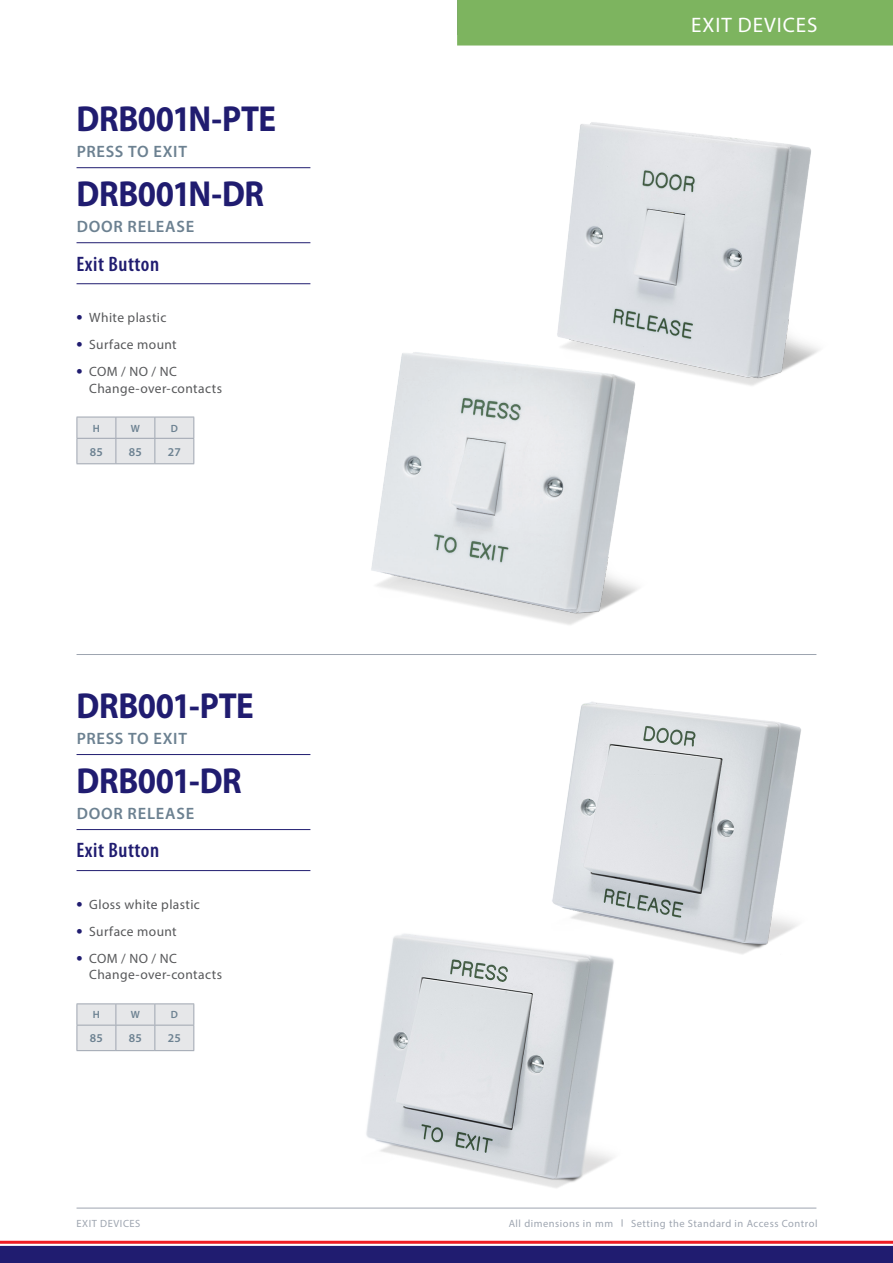
<style>
.page{position:relative;width:893px;height:1263px;background:#fff}
.page>*{position:absolute;margin:0;border:0;box-sizing:border-box;transform-origin:0 0}
.t1{font:700 36.3px "Myriad Pro";letter-spacing:-.015em;color:#201c70;scale:.91 1}
.t2{font:600 condensed 21px "Myriad Pro";letter-spacing:.025em;color:#201c70}
.t3{font:21px "Myriad Pro";letter-spacing:.045em;color:#fff}
.t4{font:600 16.5px "Myriad Pro";letter-spacing:.045em;color:#6c8191}
.t5{font:13.5px/16.5px "Myriad Pro";letter-spacing:.03em;color:#57585a}
.t6{font:600 12px "Myriad Pro";letter-spacing:.025em;color:#6c8191}
.t7{font:10.5px "Myriad Pro";letter-spacing:.05em;color:#9ea5b0}
.t8{font:600 10.5px "Myriad Pro";color:#6c8191}
.s1{font-weight:700;font-size:18px;color:#201c70}
</style>
<div class="page">
<div style="left:457px;top:0;width:436px;height:46px;background:#7db45f"></div>
<hr style="left:77px;top:654px;width:739px;height:1px;background:#9ea5b0">
<img style="left:552px;top:702px;width:249px;height:252px">
<img style="left:366px;top:927px;width:263px;height:261px">
<hr style="left:77px;top:754px;width:233px;height:1px;background:#201c70">
<hr style="left:77px;top:829px;width:233px;height:1px;background:#201c70">
<hr style="left:77px;top:870px;width:233px;height:1px;background:#201c70">
<svg style="left:77px;top:1004px;width:117px;height:46px"></svg>
<hr style="left:77px;top:1050px;width:39px;height:1px;background:#9ea5b0">
<hr style="left:116px;top:1050px;width:39px;height:1px;background:#9ea5b0">
<hr style="left:155px;top:1050px;width:39px;height:1px;background:#9ea5b0">
<hr style="left:77px;top:1003px;width:39px;height:1px;background:#9ea5b0">
<hr style="left:116px;top:1003px;width:39px;height:1px;background:#9ea5b0">
<hr style="left:155px;top:1003px;width:39px;height:1px;background:#9ea5b0">
<img style="left:561px;top:122px;width:258px;height:264px">
<img style="left:371px;top:300px;width:327px;height:325px">
<hr style="left:77px;top:167px;width:233px;height:1px;background:#201c70">
<hr style="left:77px;top:242px;width:233px;height:1px;background:#201c70">
<hr style="left:77px;top:283px;width:233px;height:1px;background:#201c70">
<svg style="left:77px;top:418px;width:117px;height:45px"></svg>
<hr style="left:77px;top:463px;width:39px;height:1px;background:#9ea5b0">
<hr style="left:116px;top:463px;width:39px;height:1px;background:#9ea5b0">
<hr style="left:155px;top:463px;width:39px;height:1px;background:#9ea5b0">
<hr style="left:77px;top:417px;width:39px;height:1px;background:#9ea5b0">
<hr style="left:116px;top:417px;width:39px;height:1px;background:#9ea5b0">
<hr style="left:155px;top:417px;width:39px;height:1px;background:#9ea5b0">
<hr style="left:0;top:1241px;width:893px;height:3px;background:#ee1d23">
<div style="left:0;top:1246px;width:893px;height:17px;background:#201c70"></div>
<hr style="left:77px;top:1208px;width:739px;height:1px;background:#9ea5b0">
<h1 class="t1" style="left:77px;top:95px;width:221px">DRB001N-PTE</h1>
<p class="t4" style="left:77px;top:141px;width:112px">PRESS TO EXIT</p>
<h1 class="t1" style="left:77px;top:170px;width:208px">DRB001N-DR</h1>
<p class="t4" style="left:77px;top:216px;width:119px">DOOR RELEASE</p>
<h2 class="t2" style="left:77px;top:252px;width:84px">Exit Button</h2>
<p class="t5" style="left:77px;top:309px;width:91px"><span class="s1">•</span> White plastic</p>
<p class="t5" style="left:77px;top:336px;width:102px"><span class="s1">•</span> Surface mount</p>
<p class="t5" style="left:89px;top:363px;width:134px;text-indent:-13px"><span class="s1">•</span> COM / NO / NC<br>Change-over-contacts</p>
<p class="t8" style="left:93px;top:421px;width:9px">H</p>
<p class="t8" style="left:131px;top:421px;width:11px">W</p>
<p class="t8" style="left:171px;top:421px;width:9px">D</p>
<p class="t6" style="left:90px;top:444px;width:15px">85</p>
<p class="t6" style="left:129px;top:444px;width:15px">85</p>
<p class="t6" style="left:168px;top:444px;width:15px">27</p>
<h1 class="t1" style="left:77px;top:682px;width:196px">DRB001-PTE</h1>
<p class="t4" style="left:77px;top:727px;width:112px">PRESS TO EXIT</p>
<h1 class="t1" style="left:77px;top:757px;width:183px">DRB001-DR</h1>
<p class="t4" style="left:77px;top:802px;width:119px">DOOR RELEASE</p>
<h2 class="t2" style="left:77px;top:839px;width:84px">Exit Button</h2>
<p class="t5" style="left:77px;top:896px;width:125px"><span class="s1">•</span> Gloss white plastic</p>
<p class="t5" style="left:77px;top:923px;width:102px"><span class="s1">•</span> Surface mount</p>
<p class="t5" style="left:89px;top:950px;width:134px;text-indent:-13px"><span class="s1">•</span> COM / NO / NC<br>Change-over-contacts</p>
<p class="t8" style="left:93px;top:1008px;width:9px">H</p>
<p class="t8" style="left:131px;top:1008px;width:11px">W</p>
<p class="t8" style="left:171px;top:1008px;width:9px">D</p>
<p class="t6" style="left:90px;top:1031px;width:15px">85</p>
<p class="t6" style="left:129px;top:1031px;width:15px">85</p>
<p class="t6" style="left:168px;top:1031px;width:15px">25</p>
<h2 class="t3" style="left:691px;top:12px;width:128px">EXIT DEVICES</h2>
<p class="t7" style="left:77px;top:1217px;width:65px">EXIT DEVICES</p>
<p class="t7" style="left:509px;top:1217px;width:106px">All dimensions in mm</p>
<p class="t7" style="left:631px;top:1217px;width:188px">Setting the Standard in Access Control</p>
</div>
